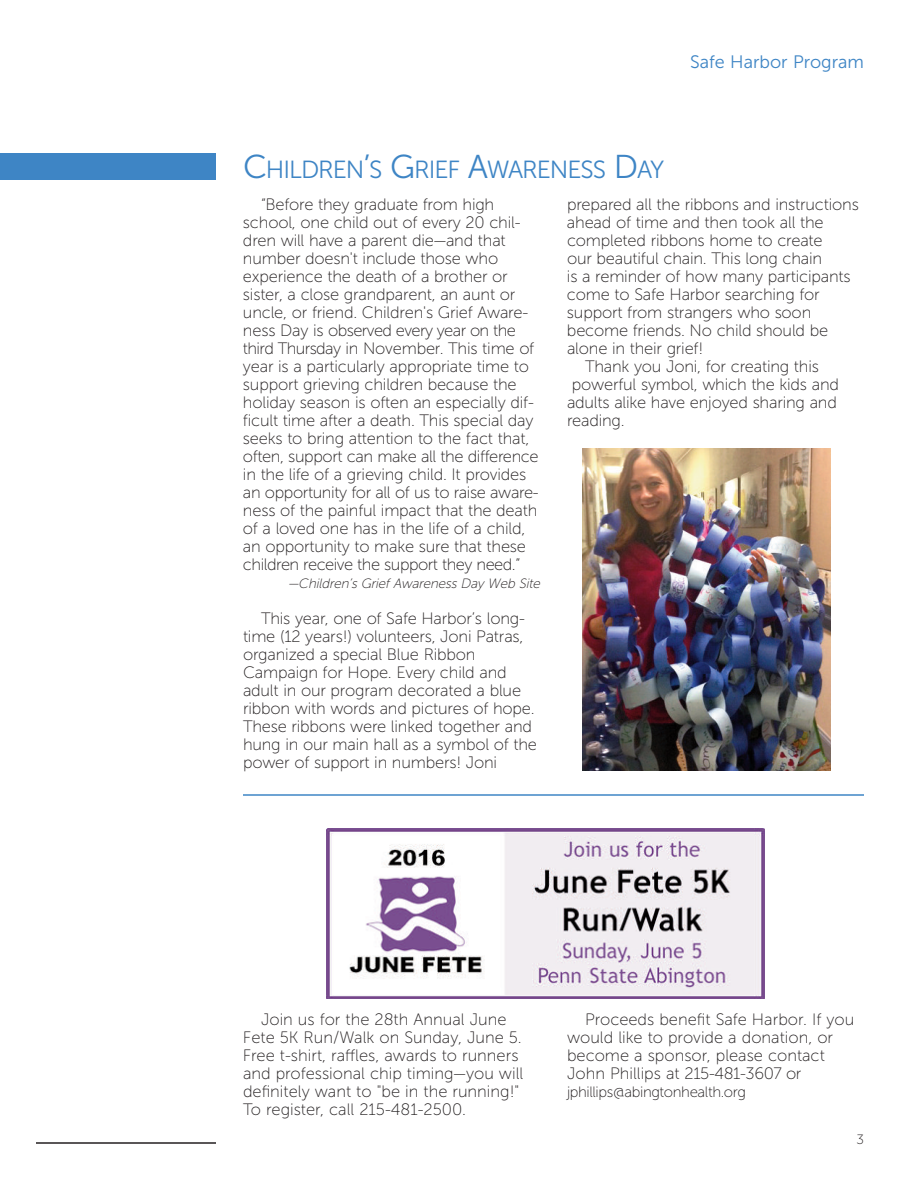
<style>
.page{position:relative;width:918px;height:1188px;background:#fff}
.page>*{position:absolute;margin:0;border:0;box-sizing:border-box;transform-origin:0 0}
.t1{font:24.75px "Museo Sans 300";letter-spacing:-.04em;color:#3e85c5}
.t2{font:18px "Museo Sans 300";color:#3e85c5}
.t3{font:16.5px/18px "Museo Sans 100";letter-spacing:-.01em;color:#231f20}
.t4{font:15px "Museo Sans 100";letter-spacing:-.025em;color:#231f20}
.t5{font:italic 13.5px "Museo Sans 100";color:#231f20}
.t6{font:13.5px "Museo Sans 100";color:#231f20}
.s1{font-size:33px}
</style>
<div class="page">
<div style="left:0;top:153px;width:216px;height:27px;background:#3e85c5"></div>
<hr style="left:36px;top:1142px;width:180px;height:2px;background:#231f20">
<img style="left:583px;top:448px;width:247px;height:323px">
<hr style="left:243px;top:794px;width:621px;height:2px;background:#3e85c5">
<img style="left:326px;top:828px;width:439px;height:170px">
<p class="t2" style="left:690px;top:52px;width:175px">Safe Harbor Program</p>
<h1 class="t1" style="left:243px;top:156px;width:423px"><span class="s1">C</span>HILDREN<span class="s1">’</span>S <span class="s1">G</span>RIEF <span class="s1">A</span>WARENESS <span class="s1">D</span>AY</h1>
<p class="t3" style="left:243px;top:196px;width:297px;text-indent:18px">“Before they graduate from high school, one child out of every 20 chil&shy;dren will have a parent die—and that number doesn't include those who experience the death of a brother or sister, a close grandparent, an aunt or uncle, or friend. Children's Grief Aware&shy;ness Day is observed every year on the third Thursday in November. This time of year is a particularly appropriate time to support grieving children because the holiday season is often an especially dif&shy;ficult time after a death. This special day seeks to bring attention to the fact that, often, support can make all the difference in the life of a grieving child. It provides an opportunity for all of us to raise aware&shy;ness of the painful impact that the death of a loved one has in the life of a child, an opportunity to make sure that these children receive the support they need.”</p>
<p class="t5" style="left:288px;top:577px;width:256px">—Children’s Grief Awareness Day Web Site</p>
<p class="t3" style="left:243px;top:610px;width:296px;text-indent:18px">This year, one of Safe Harbor’s long&shy;time (12 years!) volunteers, Joni Patras, organized a special Blue Ribbon Campaign for Hope. Every child and adult in our program decorated a blue ribbon with words and pictures of hope.<br>These ribbons were linked together and hung in our main hall as a symbol of the power of support in numbers! Joni</p>
<p class="t3" style="left:567px;top:196px;width:293px">prepared all the ribbons and instructions</p>
<p class="t3" style="left:567px;top:214px;width:258px">ahead of time and then took all the</p>
<p class="t3" style="left:567px;top:232px;width:257px">completed ribbons home to create</p>
<p class="t3" style="left:567px;top:250px;width:257px">our beautiful chain. This long chain</p>
<p class="t3" style="left:567px;top:268px;width:285px">is a reminder of how many participants</p>
<p class="t3" style="left:567px;top:286px;width:254px">come to Safe Harbor searching for</p>
<p class="t3" style="left:567px;top:304px;width:246px">support from strangers who soon</p>
<p class="t3" style="left:567px;top:322px;width:263px">become friends. No child should be</p>
<p class="t3" style="left:567px;top:340px;width:138px">alone in their grief!</p>
<p class="t3" style="left:585px;top:358px;width:235px">Thank you Joni, for creating this</p>
<p class="t3" style="left:572px;top:376px;width:269px">powerful symbol, which the kids and</p>
<p class="t3" style="left:567px;top:394px;width:271px">adults alike have enjoyed sharing and</p>
<p class="t3" style="left:567px;top:412px;width:59px">reading.</p>
<p class="t3" style="left:243px;top:1011px;width:282px;text-indent:18px">Join us for the 28th Annual June Fete 5K Run/Walk on Sunday, June 5.<br>Free t-shirt, raffles, awards to runners and professional chip timing—you will definitely want to "be in the running!" To register, call 215-481-2500.</p>
<p class="t3" style="left:567px;top:1011px;width:289px;text-indent:18px">Proceeds benefit Safe Harbor. If you would like to provide a donation, or become a sponsor, please contact John Phillips at 215-481-3607 or</p>
<p class="t4" style="left:567px;top:1084px;width:181px">jphillips@abingtonhealth.org</p>
<p class="t6" style="left:856px;top:1132px;width:9px">3</p>
</div>
